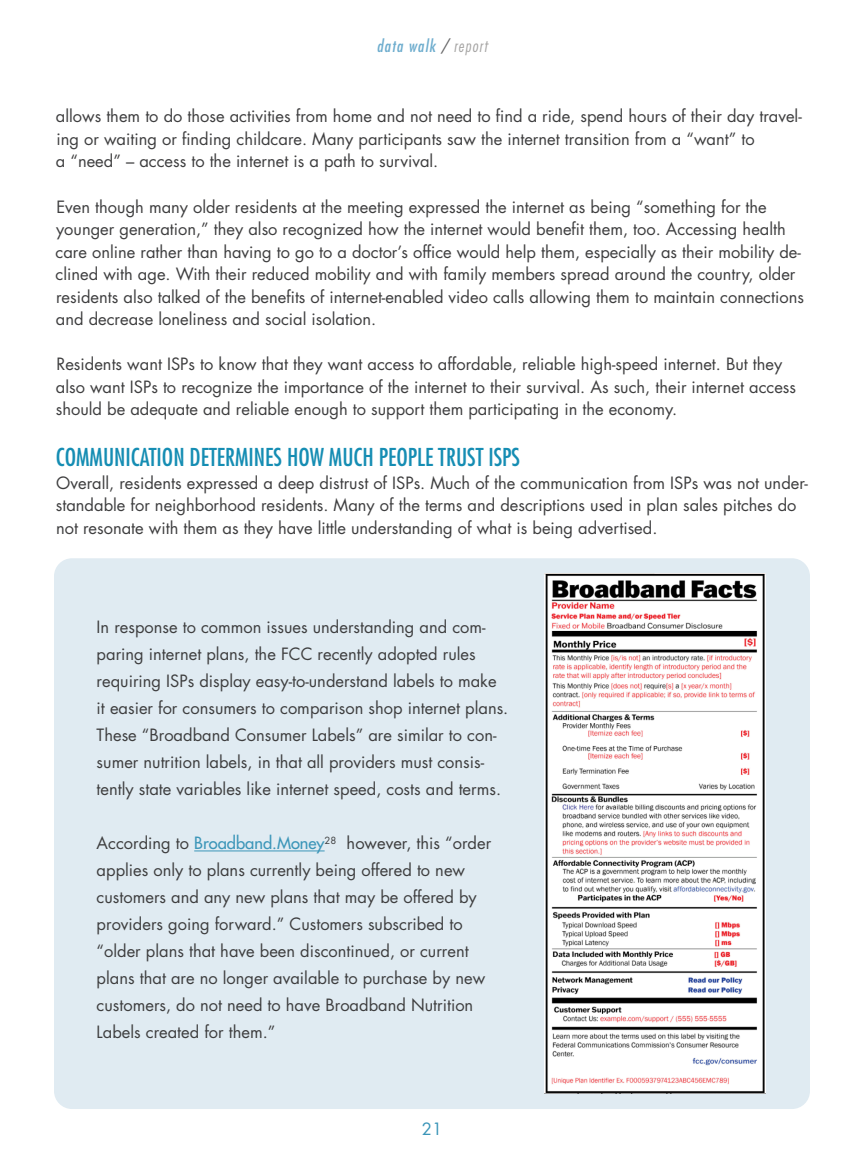
<style>
.page{position:relative;width:864px;height:1175px;background:#fff}
.page>*{position:absolute;margin:0;border:0;box-sizing:border-box;transform-origin:0 0}
.subhead{font:condensed 24px "Futura Std";color:#158db3}
.body{font:16.5px/27px "Futura Std";color:#3e3e3f}
.t1{font:italic condensed 16.5px "Futura Std";letter-spacing:.07em;color:#6eadce}
.t2{font:16.5px "Futura Std";color:#3a95b8}
.s1{color:#656566}
.s2{font-weight:300;color:#a5a4a3}
.s3{font-weight:500;color:#3c96b9}
</style>
<div class="page">
<div style="left:54px;top:558px;width:756px;height:551px;background:#e0ebf2;border-radius:18px"></div>
<img style="left:544px;top:574px;width:222px;height:519px">
<hr style="left:194px;top:850px;width:131px;height:1px;background:#3c96b9">
<p class="t1" style="left:377px;top:36px;width:112px">data walk <span class="s1">/</span> <span class="s2">report</span></p>
<p class="body" style="left:56px;top:105px;width:747px;line-height:22.5px">allows them to do those activities from home and not need to find a ride, spend hours of their day travel&shy;ing or waiting or finding childcare. Many participants saw the internet transition from a “want” to<br>a “need” – access to the internet is a path to survival.</p>
<p class="body" style="left:56px;top:195px;width:750px;line-height:22.5px">Even though many older residents at the meeting expressed the internet as being “something for the younger generation,” they also recognized how the internet would benefit them, too. Accessing health care online rather than having to go to a doctor’s office would help them, especially as their mobility de&shy;clined with age. With their reduced mobility and with family members spread around the country, older residents also talked of the benefits of internet-enabled video calls allowing them to maintain connections and decrease loneliness and social isolation.</p>
<p class="body" style="left:56px;top:353px;width:742px;line-height:22.5px">Residents want ISPs to know that they want access to affordable, reliable high-speed internet. But they also want ISPs to recognize the importance of the internet to their survival. As such, their internet access should be adequate and reliable enough to support them participating in the economy.</p>
<p class="subhead" style="left:56px;top:443px;width:466px">COMMUNICATION DETERMINES HOW MUCH PEOPLE TRUST ISPS</p>
<p class="body" style="left:56px;top:472px;width:754px;line-height:22.5px">Overall, residents expressed a deep distrust of ISPs. Much of the communication from ISPs was not under&shy;standable for neighborhood residents. Many of the terms and descriptions used in plan sales pitches do not resonate with them as they have little understanding of what is being advertised.</p>
<p class="body" style="left:97px;top:613px;width:413px">In response to common issues understanding and com&shy;paring internet plans, the FCC recently adopted rules requiring ISPs display easy-to-understand labels to make it easier for consumers to comparison shop internet plans.<br>These “Broadband Consumer Labels” are similar to con&shy;sumer nutrition labels, in that all providers must consis&shy;tently state variables like internet speed, costs and terms.</p>
<p class="body" style="left:97px;top:829px;width:396px">According to <span class="s3">Broadband.Money</span><sup>28</sup> however, this “order applies only to plans currently being offered to new customers and any new plans that may be offered by providers going forward.” Customers subscribed to “older plans that have been discontinued, or current plans that are no longer available to purchase by new customers, do not need to have Broadband Nutrition Labels created for them.”</p>
<p class="t2" style="left:422px;top:1118px;width:22px">21</p>
</div>
